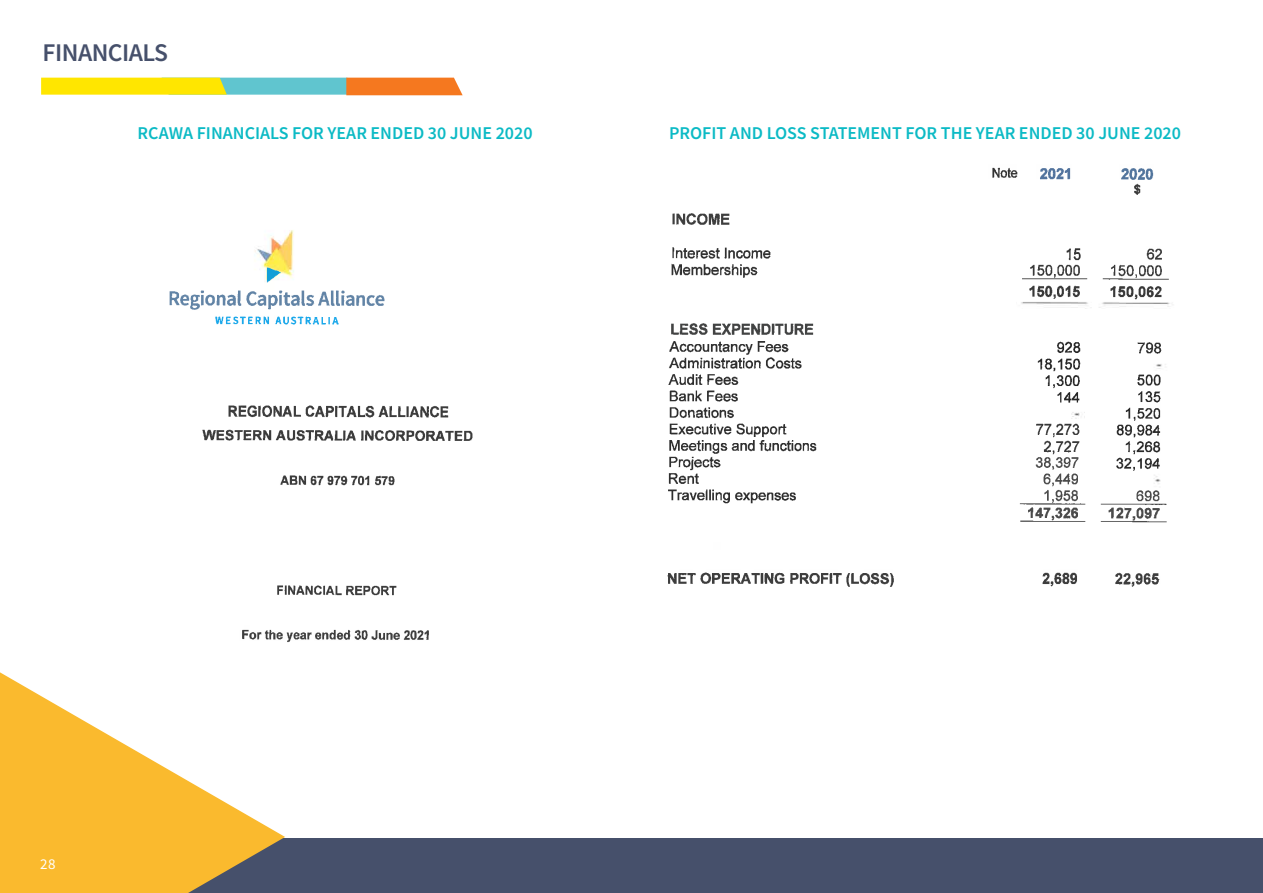
<style>
.page{position:relative;width:1263px;height:893px;background:#fff}
.page>*{position:absolute;margin:0;border:0;box-sizing:border-box;transform-origin:0 0}
.t1{font:600 25.5px "Source Sans Pro";letter-spacing:-.02em;color:#46506b}
.t2{font:600 18px "Source Sans Pro";color:#0bbac5}
.t3{font:15px "Source Sans Pro";color:#fff}
</style>
<div class="page">
<img style="left:228px;top:405px;width:221px;height:13px">
<img style="left:202px;top:429px;width:271px;height:12px">
<img style="left:280px;top:475px;width:115px;height:11px">
<img style="left:277px;top:585px;width:120px;height:11px">
<img style="left:242px;top:629px;width:187px;height:13px">
<img style="left:169px;top:290px;width:216px;height:20px">
<img style="left:215px;top:316px;width:124px;height:9px">
<img style="left:264px;top:266px;width:18px;height:17px">
<div style="left:0;top:838px;width:1263px;height:55px;background:#46506b"></div>
<svg style="left:0;top:672px;width:285px;height:221px;fill:#faba2e"></svg>
<svg style="left:41px;top:78px;width:422px;height:17px;background:#cebf49"></svg>
<img style="left:671px;top:247px;width:100px;height:31px">
<img style="left:1022px;top:248px;width:147px;height:52px">
<img style="left:671px;top:323px;width:143px;height:12px">
<img style="left:1037px;top:341px;width:44px;height:62px">
<img style="left:1116px;top:374px;width:45px;height:81px">
<img style="left:1019px;top:457px;width:148px;height:66px">
<img style="left:668px;top:341px;width:149px;height:163px">
<img style="left:667px;top:572px;width:227px;height:15px">
<img style="left:1042px;top:572px;width:118px;height:15px">
<img style="left:1121px;top:168px;width:33px;height:12px">
<img style="left:1040px;top:168px;width:31px;height:12px">
<img style="left:1036px;top:423px;width:44px;height:32px">
<img style="left:1137px;top:342px;width:25px;height:12px">
<img style="left:1064px;top:248px;width:21px;height:13px">
<img style="left:672px;top:213px;width:58px;height:12px">
<img style="left:1134px;top:183px;width:7px;height:12px">
<img style="left:992px;top:167px;width:26px;height:11px">
<h1 class="t1" style="left:43px;top:36px;width:127px">FINANCIALS</h1>
<p class="t2" style="left:138px;top:121px;width:396px">RCAWA FINANCIALS FOR YEAR ENDED 30 JUNE 2020</p>
<p class="t2" style="left:669px;top:121px;width:513px">PROFIT AND LOSS STATEMENT FOR THE YEAR ENDED 30 JUNE 2020</p>
<p class="t3" style="left:40px;top:855px;width:17px">28</p>
</div>
